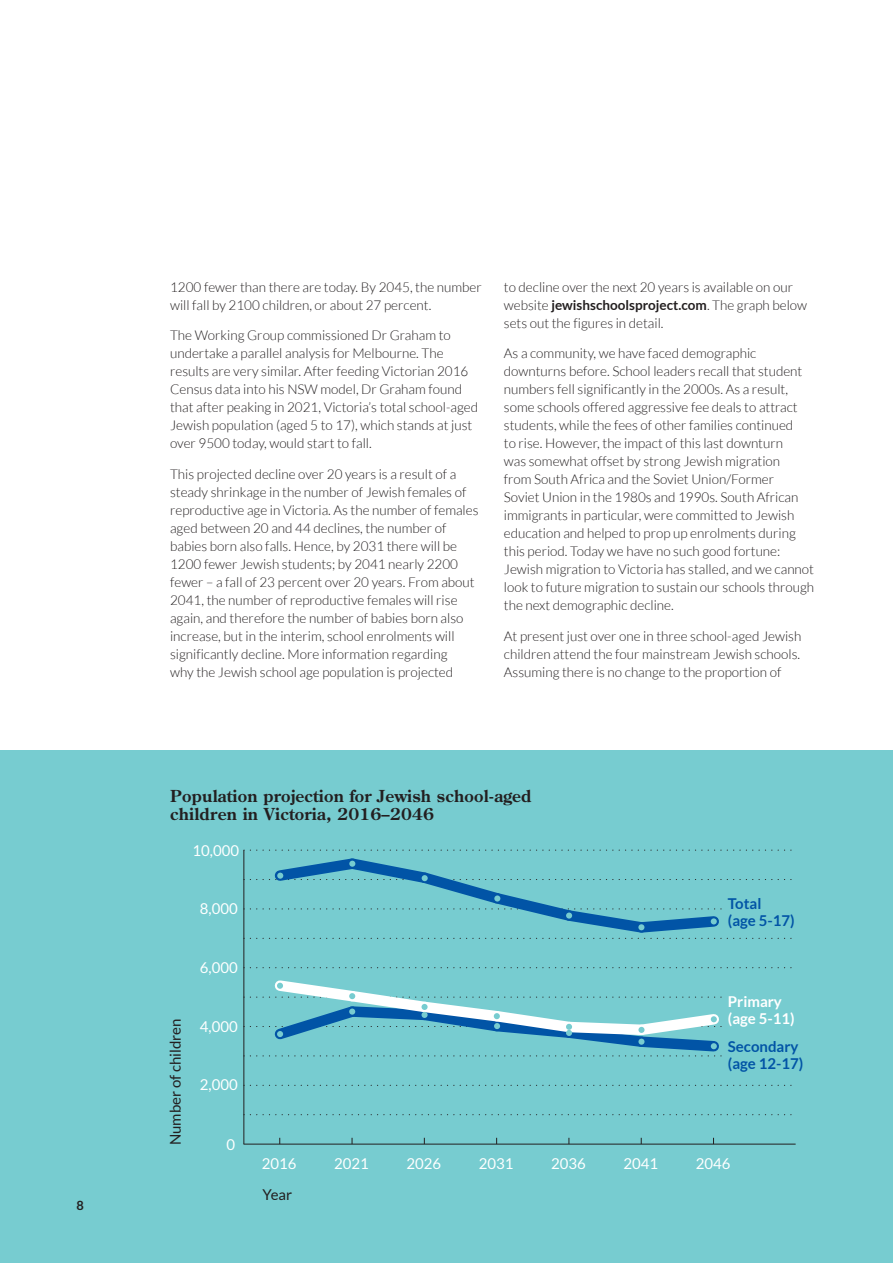
<style>
.page{position:relative;width:893px;height:1263px;background:#fff}
.page>*{position:absolute;margin:0;border:0;box-sizing:border-box;transform-origin:0 0}
.H2_-_Black{font:700 16.5px/18px "Century Old Style Std";letter-spacing:.01em;color:#231f20}
.t1{font:15px "Lato";color:#fff}
.t2{font:700 15px/16.5px "Lato";color:#0154a6}
.t3{font:15px "Lato";color:#231f20}
.t4{font:700 15px/16.5px "Lato";color:#fff}
.Text{font:300 13.5px/18px "Lato";color:#231f20}
.t5{font:700 12.75px "Lato";color:#231f20}
.s1{font-weight:700}
</style>
<div class="page">
<div style="left:0;top:750px;width:893px;height:513px;background:#77ccd0"></div>
<hr style="left:244px;top:1144px;width:551px;height:1px;background:#231f20">
<hr style="left:243px;top:850px;width:1px;height:294px;background:#231f20">
<svg style="left:244px;top:1114px;width:548px;height:1px"></svg>
<svg style="left:244px;top:1085px;width:548px;height:1px"></svg>
<svg style="left:244px;top:967px;width:548px;height:1px"></svg>
<svg style="left:244px;top:850px;width:548px;height:89px"></svg>
<svg style="left:244px;top:974px;width:478px;height:83px"></svg>
<div style="left:349px;top:1008px;width:6px;height:7px;background:#77ccd0;border-radius:50%"></div>
<div style="left:726px;top:896px;width:71px;height:37px;background:#77ccd0"></div>
<h1 class="t5" style="left:77px;top:1198px;width:9px">8</h1>
<p class="Text" style="left:170px;top:278px;width:313px">1200 fewer than there are today. By 2045, the number will fall by 2100 children, or about 27 percent.</p>
<p class="Text" style="left:170px;top:326px;width:310px">The Working Group commissioned Dr Graham to undertake a parallel analysis for Melbourne. The results are very similar. After feeding Victorian 2016<br>Census data into his NSW model, Dr Graham found that after peaking in 2021, Victoria’s total school-aged Jewish population (aged 5 to 17), which stands at just over 9500 today, would start to fall.</p>
<p class="Text" style="left:170px;top:465px;width:310px">This projected decline over 20 years is a result of a steady shrinkage in the number of Jewish females of reproductive age in Victoria. As the number of females aged between 20 and 44 declines, the number of babies born also falls. Hence, by 2031 there will be 1200 fewer Jewish students; by 2041 nearly 2200 fewer – a fall of 23 percent over 20 years. From about 2041, the number of reproductive females will rise again, and therefore the number of babies born also increase, but in the interim, school enrolments will significantly decline. More information regarding<br>why the Jewish school age population is projected</p>
<p class="Text" style="left:504px;top:278px;width:305px">to decline over the next 20 years is available on our website <span class="s1">jewishschoolsproject.com</span>. The graph below sets out the figures in detail.</p>
<p class="Text" style="left:504px;top:344px;width:312px">As a community, we have faced demographic downturns before. School leaders recall that student numbers fell significantly in the 2000s. As a result, some schools offered aggressive fee deals to attract students, while the fees of other families continued<br>to rise. However, the impact of this last downturn<br>was somewhat offset by strong Jewish migration<br>from South Africa and the Soviet Union/Former<br>Soviet Union in the 1980s and 1990s. South African immigrants in particular, were committed to Jewish education and helped to prop up enrolments during this period. Today we have no such good fortune:<br>Jewish migration to Victoria has stalled, and we cannot look to future migration to sustain our schools through the next demographic decline.</p>
<p class="Text" style="left:504px;top:627px;width:299px;text-align:justify">At present just over one in three school-aged Jewish children attend the four mainstream Jewish schools.<br>Assuming there is no change to the proportion of</p>
<p class="H2_-_Black" style="left:170px;top:787px;width:363px">Population projection for Jewish school-aged children in Victoria, 2016–2046</p>
<p class="t1" style="left:192px;top:842px;width:48px">10,000</p>
<p class="t1" style="left:200px;top:900px;width:39px">8,000</p>
<p class="t3" style="left:167px;top:1145px;width:128px;rotate:-90deg">Number of children</p>
<p class="t1" style="left:200px;top:959px;width:39px">6,000</p>
<p class="t1" style="left:200px;top:1018px;width:39px">4,000</p>
<p class="t1" style="left:200px;top:1076px;width:39px">2,000</p>
<p class="t1" style="left:227px;top:1136px;width:10px">0</p>
<p class="t2" style="left:728px;top:895px;width:68px">Total<br>(age 5-17)</p>
<p class="t4" style="left:728px;top:993px;width:68px">Primary (age 5-11)</p>
<p class="t2" style="left:728px;top:1038px;width:77px">Secondary (age 12-17)</p>
<p class="t1" style="left:262px;top:1155px;width:36px">2016</p>
<p class="t1" style="left:334px;top:1155px;width:36px">2021</p>
<p class="t1" style="left:406px;top:1155px;width:36px">2026</p>
<p class="t1" style="left:479px;top:1155px;width:36px">2031</p>
<p class="t1" style="left:551px;top:1155px;width:36px">2036</p>
<p class="t1" style="left:623px;top:1155px;width:36px">2041</p>
<p class="t1" style="left:696px;top:1155px;width:36px">2046</p>
<p class="t3" style="left:262px;top:1186px;width:31px">Year</p>
</div>
